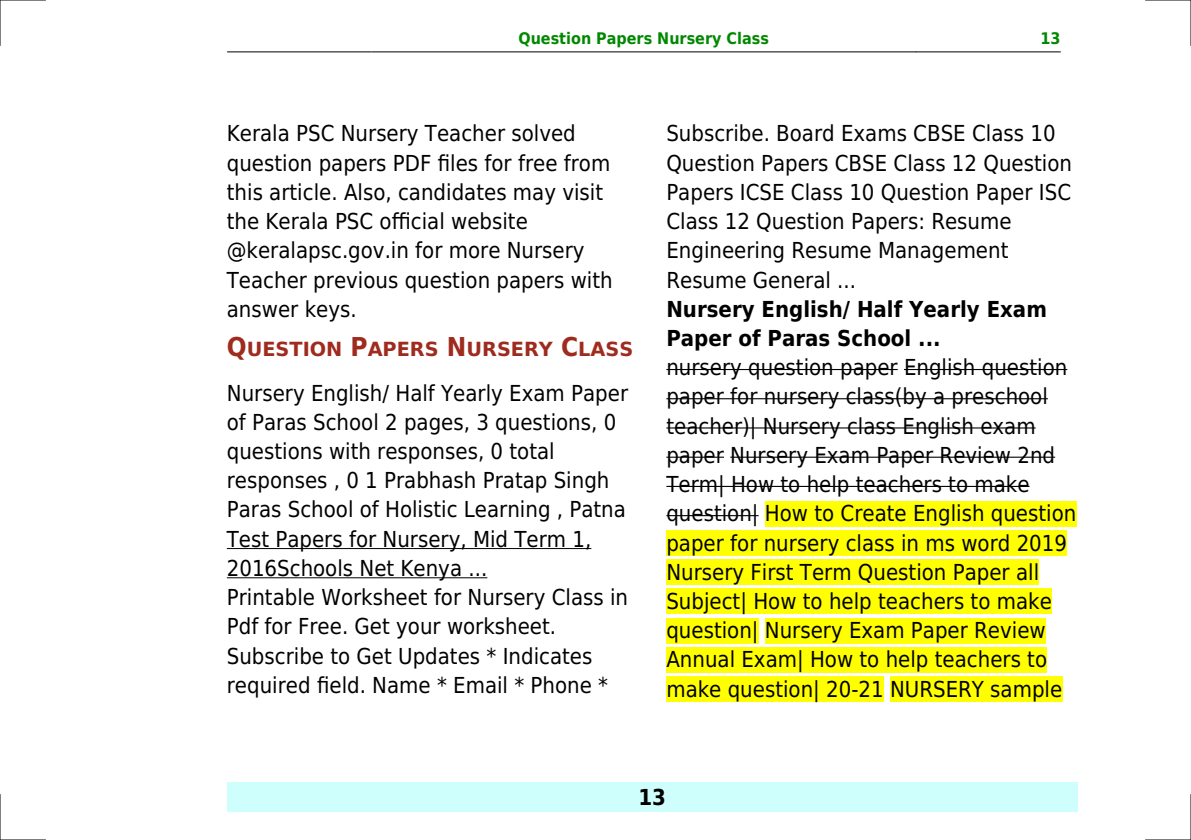
<style>
.page{position:relative;width:1191px;height:840px;background:#fff}
.page>*{position:absolute;margin:0;border:0;box-sizing:border-box;transform-origin:0 0}
.t1{font:22px/29.2px "DejaVu Sans Condensed";color:#000}
.t2{font:700 22px/29.2px "DejaVu Sans Condensed";color:#000}
.t3{font:700 19.6px "DejaVu Sans Condensed";color:#9f2b1e;scale:1.1 1}
.t4{font:700 16px "DejaVu Sans Condensed";color:#080}
.s1{font-size:26px}
</style>
<div class="page">
<hr style="left:227px;top:51px;width:144px;height:1px;background:#000">
<hr style="left:372px;top:51px;width:543px;height:1px;background:#000">
<hr style="left:916px;top:51px;width:144px;height:1px;background:#000">
<div style="left:227px;top:782px;width:850px;height:29px;background:#cffffc"></div>
<hr style="left:227px;top:547px;width:364px;height:1px;background:#000">
<hr style="left:227px;top:577px;width:260px;height:1px;background:#000">
<hr style="left:666px;top:369px;width:231px;height:1px;background:#000">
<hr style="left:904px;top:369px;width:163px;height:1px;background:#000">
<hr style="left:666px;top:398px;width:382px;height:1px;background:#000">
<hr style="left:666px;top:427px;width:369px;height:1px;background:#000">
<hr style="left:666px;top:456px;width:58px;height:1px;background:#000">
<hr style="left:730px;top:456px;width:325px;height:1px;background:#000">
<hr style="left:666px;top:485px;width:363px;height:1px;background:#000">
<hr style="left:666px;top:515px;width:92px;height:1px;background:#000">
<div style="left:765px;top:500px;width:311px;height:26px;background:#ff0"></div>
<div style="left:666px;top:530px;width:401px;height:25px;background:#ff0"></div>
<div style="left:666px;top:559px;width:373px;height:25px;background:#ff0"></div>
<div style="left:666px;top:588px;width:385px;height:26px;background:#ff0"></div>
<div style="left:666px;top:617px;width:92px;height:26px;background:#ff0"></div>
<div style="left:765px;top:617px;width:280px;height:26px;background:#ff0"></div>
<div style="left:666px;top:646px;width:381px;height:26px;background:#ff0"></div>
<div style="left:666px;top:676px;width:217px;height:25px;background:#ff0"></div>
<div style="left:890px;top:676px;width:172px;height:25px;background:#ff0"></div>
<hr style="left:0;top:0;width:45px;height:1px;background:#000">
<hr style="left:1145px;top:0;width:46px;height:1px;background:#000">
<hr style="left:0;top:839px;width:45px;height:1px;background:#000">
<hr style="left:1145px;top:839px;width:46px;height:1px;background:#000">
<hr style="left:0;top:0;width:1px;height:45px;background:#000">
<hr style="left:0;top:794px;width:1px;height:45px;background:#000">
<hr style="left:1190px;top:0;width:1px;height:45px;background:#000">
<hr style="left:1190px;top:794px;width:1px;height:45px;background:#000">
<p class="t4" style="left:518px;top:29px;width:252px">Question Papers Nursery Class</p>
<p class="t4" style="left:1040px;top:29px;width:22px">13</p>
<p class="t1" style="left:227px;top:119px;width:387px">Kerala PSC Nursery Teacher solved question papers PDF files for free from this article. Also, candidates may visit the Kerala PSC official website @keralapsc.gov.in for more Nursery Teacher previous question papers with answer keys.</p>
<p class="t3" style="left:227px;top:337px;width:371px"><span class="s1">Q</span>UESTION <span class="s1">P</span>APERS <span class="s1">N</span>URSERY <span class="s1">C</span>LASS</p>
<p class="t1" style="left:227px;top:378px;width:403px">Nursery English/ Half Yearly Exam Paper of Paras School 2 pages, 3 questions, 0 questions with responses, 0 total responses , 0 1 Prabhash Pratap Singh Paras School of Holistic Learning , Patna Test Papers for Nursery, Mid Term 1, 2016Schools Net Kenya ...<br>Printable Worksheet for Nursery Class in Pdf for Free. Get your worksheet.<br>Subscribe to Get Updates * Indicates required field. Name * Email * Phone *</p>
<p class="t1" style="left:666px;top:119px;width:407px">Subscribe. Board Exams CBSE Class 10<br>Question Papers CBSE Class 12 Question Papers ICSE Class 10 Question Paper ISC Class 12 Question Papers: Resume Engineering Resume Management Resume General ...</p>
<p class="t2" style="left:666px;top:294px;width:382px">Nursery English/ Half Yearly Exam<br>Paper of Paras School ...</p>
<p class="t1" style="left:666px;top:353px;width:411px">nursery question paper English question paper for nursery class(by a preschool teacher)| Nursery class English exam paper Nursery Exam Paper Review 2nd Term| How to help teachers to make question| How to Create English question paper for nursery class in ms word 2019<br>Nursery First Term Question Paper all Subject| How to help teachers to make question| Nursery Exam Paper Review Annual Exam| How to help teachers to make question| 20-21 NURSERY sample</p>
<p class="t2" style="left:638px;top:782px;width:29px">13</p>
</div>
